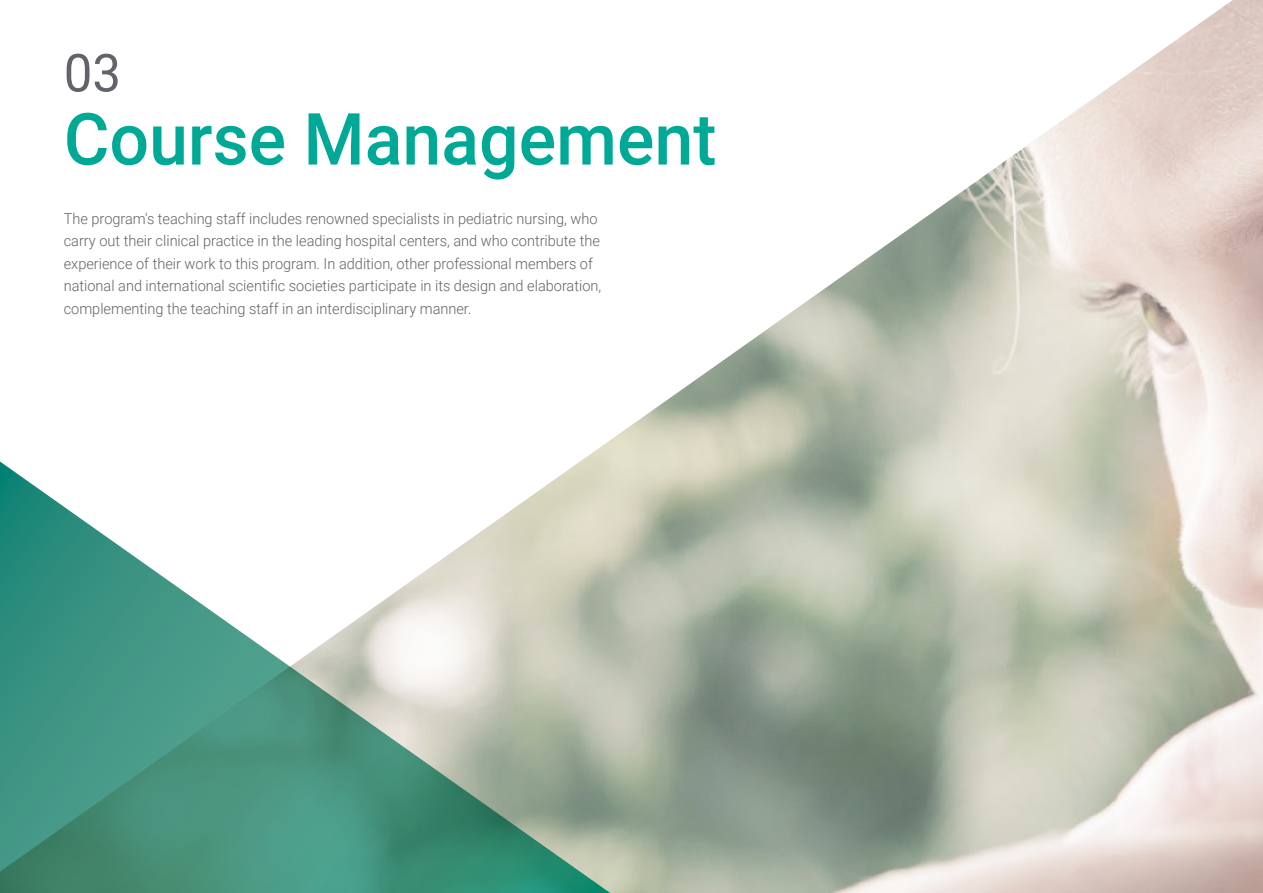
<style>
.page{position:relative;width:1263px;height:893px;background:#fff}
.page>*{position:absolute;margin:0;border:0;box-sizing:border-box;transform-origin:0 0}
.t1{font:500 72px "Roboto";color:#00a996}
.t2{font:52.5px "Roboto";color:#61646a}
.t3{font:300 15px/22.5px "Roboto";color:#61646a}
</style>
<div class="page">
<img style="left:602px;top:0;width:661px;height:893px">
<svg style="left:0;top:446px;width:640px;height:447px"></svg>
<h2 class="t2" style="left:64px;top:36px;width:59px">03</h2>
<h1 class="t1" style="left:64px;top:89px;width:654px">Course Management</h1>
<p class="t3" style="left:64px;top:207px;width:539px">The program's teaching staff includes renowned specialists in pediatric nursing, who carry out their clinical practice in the leading hospital centers, and who contribute the experience of their work to this program. In addition, other professional members of national and international scientific societies participate in its design and elaboration, complementing the teaching staff in an interdisciplinary manner.</p>
</div>
